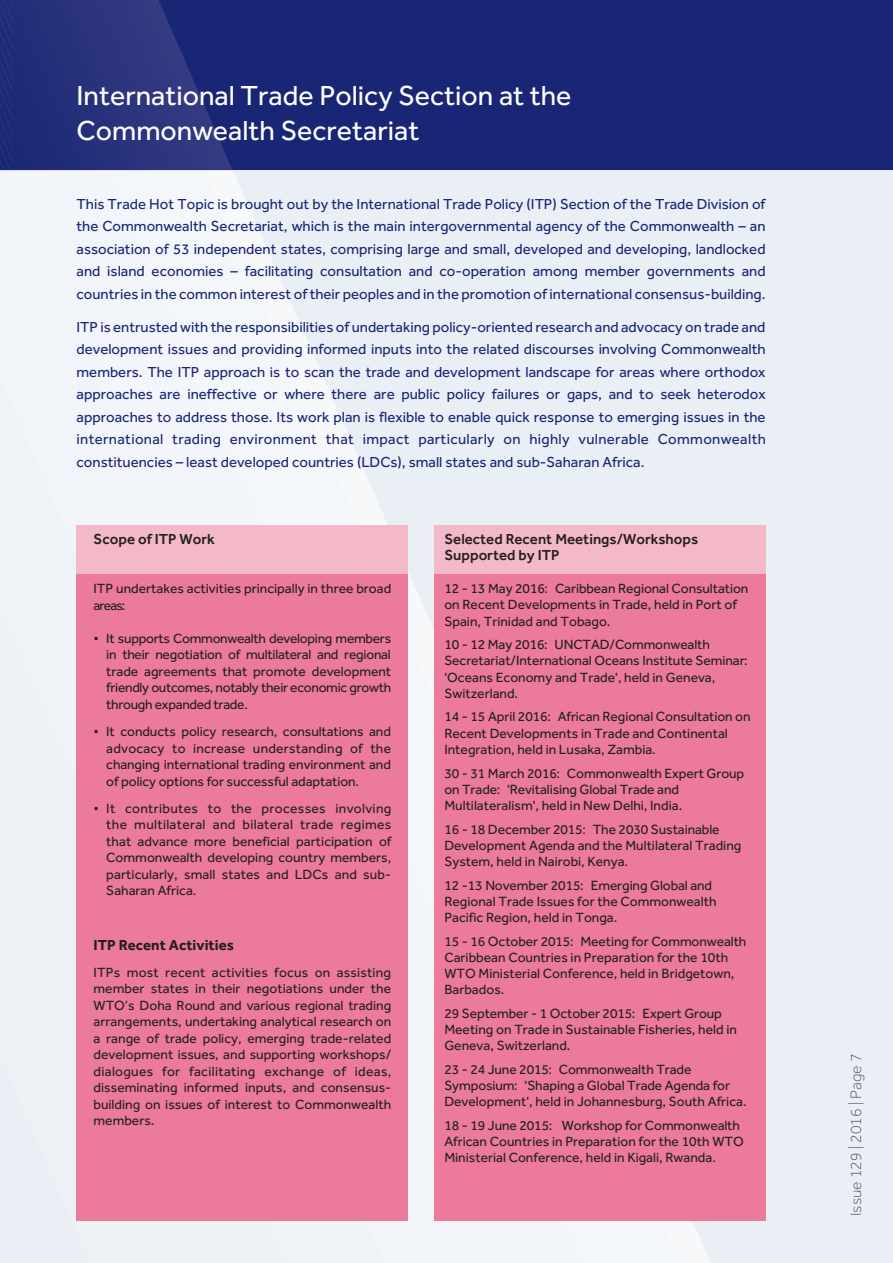
<style>
.page{position:relative;width:893px;height:1263px;background:#fff}
.page>*{position:absolute;margin:0;border:0;box-sizing:border-box;transform-origin:0 0}
.t1{font:28.5px/35.1px "Effra";color:#fff}
.t2{font:300 15.75px "Effra";color:#57585a}
.t3{font:15px/22.5px "Effra";color:#192575;text-align:justify}
.t4{font:500 15px/16.5px "Effra";color:#231f20}
.t5{font:700 15px "Effra";color:#231f20}
.t6{font:13.8px/16.5px "Effra";color:#231f20}
</style>
<div class="page">
<div style="left:13px;top:0;width:880px;height:1263px;background:#eaeff5"></div>
<div style="left:0;top:170px;width:21px;height:1093px;background:#edf2f7"></div>
<div style="left:186px;top:170px;width:82px;height:1051px;background:#f4f7fa"></div>
<svg style="left:268px;top:253px;width:83px;height:968px"></svg>
<svg style="left:351px;top:443px;width:359px;height:820px"></svg>
<svg style="left:434px;top:443px;width:282px;height:789px"></svg>
<div style="left:13px;top:0;width:880px;height:170px;background:#192575"></div>
<svg style="left:0;top:0;width:232px;height:170px"></svg>
<div style="left:77px;top:525px;width:331px;height:49px;background:#f4b9c9"></div>
<div style="left:77px;top:574px;width:331px;height:646px;background:#eb7a9b"></div>
<div style="left:434px;top:525px;width:331px;height:49px;background:#f4b9c9"></div>
<div style="left:434px;top:574px;width:331px;height:646px;background:#eb7a9b"></div>
<h1 class="t1" style="left:77px;top:77px;width:496px">International Trade Policy Section at the<br>Commonwealth Secretariat</h1>
<p class="t3" style="left:77px;top:192px;width:691px">This Trade Hot Topic is brought out by the International Trade Policy (ITP) Section of the Trade Division of the Commonwealth Secretariat, which is the main intergovernmental agency of the Commonwealth – an association of 53 independent states, comprising large and small, developed and developing, landlocked and island economies – facilitating consultation and co-operation among member governments and countries in the common interest of their peoples and in the promotion of international consensus-building.</p>
<p class="t3" style="left:77px;top:315px;width:691px">ITP is entrusted with the responsibilities of undertaking policy-oriented research and advocacy on trade and development issues and providing informed inputs into the related discourses involving Commonwealth members. The ITP approach is to scan the trade and development landscape for areas where orthodox approaches are ineffective or where there are public policy failures or gaps, and to seek heterodox approaches to address those. Its work plan is flexible to enable quick response to emerging issues in the international trading environment that impact particularly on highly vulnerable Commonwealth constituencies – least developed countries (LDCs), small states and sub-Saharan Africa.</p>
<p class="t4" style="left:94px;top:530px;width:123px">Scope of ITP Work</p>
<p class="t6" style="left:94px;top:580px;width:299px">ITP undertakes activities principally in three broad areas:</p>
<p class="t6" style="left:106px;top:630px;width:286px;text-align:justify;text-indent:-13px">• It supports Commonwealth developing members in their negotiation of multilateral and regional trade agreements that promote development friendly outcomes, notably their economic growth through expanded trade.</p>
<p class="t6" style="left:106px;top:723px;width:286px;text-align:justify;text-indent:-13px">• It conducts policy research, consultations and advocacy to increase understanding of the changing international trading environment and of policy options for successful adaptation.</p>
<p class="t6" style="left:106px;top:800px;width:287px;text-align:justify;text-indent:-13px">• It contributes to the processes involving the multilateral and bilateral trade regimes that advance more beneficial participation of Commonwealth developing country members, particularly, small states and LDCs and sub-Saharan Africa.</p>
<p class="t5" style="left:94px;top:935px;width:142px">ITP Recent Activities</p>
<p class="t6" style="left:94px;top:964px;width:299px;text-align:justify">ITPs most recent activities focus on assisting member states in their negotiations under the WTO’s Doha Round and various regional trading arrangements, undertaking analytical research on a range of trade policy, emerging trade-related development issues, and supporting workshops/ dialogues for facilitating exchange of ideas, disseminating informed inputs, and consensus&shy;building on issues of interest to Commonwealth members.</p>
<p class="t4" style="left:444px;top:530px;width:255px">Selected Recent Meetings/Workshops<br>Supported by ITP</p>
<p class="t6" style="left:444px;top:580px;width:305px">12 - 13 May 2016: Caribbean Regional Consultation on Recent Developments in Trade, held in Port of<br>Spain, Trinidad and Tobago.</p>
<p class="t6" style="left:444px;top:636px;width:309px">10 - 12 May 2016: UNCTAD/Commonwealth Secretariat/International Oceans Institute Seminar: 'Oceans Economy and Trade', held in Geneva, Switzerland.</p>
<p class="t6" style="left:444px;top:708px;width:308px">14 - 15 April 2016: African Regional Consultation on<br>Recent Developments in Trade and Continental<br>Integration, held in Lusaka, Zambia.</p>
<p class="t6" style="left:444px;top:765px;width:301px">30 - 31 March 2016: Commonwealth Expert Group on Trade: 'Revitalising Global Trade and<br>Multilateralism', held in New Delhi, India.</p>
<p class="t6" style="left:444px;top:821px;width:298px">16 - 18 December 2015: The 2030 Sustainable<br>Development Agenda and the Multilateral Trading<br>System, held in Nairobi, Kenya.</p>
<p class="t6" style="left:444px;top:877px;width:274px">12 -13 November 2015: Emerging Global and<br>Regional Trade Issues for the Commonwealth<br>Pacific Region, held in Tonga.</p>
<p class="t6" style="left:444px;top:933px;width:303px">15 - 16 October 2015: Meeting for Commonwealth Caribbean Countries in Preparation for the 10th WTO Ministerial Conference, held in Bridgetown, Barbados.</p>
<p class="t6" style="left:444px;top:1005px;width:294px">29 September - 1 October 2015: Expert Group<br>Meeting on Trade in Sustainable Fisheries, held in<br>Geneva, Switzerland.</p>
<p class="t6" style="left:444px;top:1061px;width:304px">23 - 24 June 2015: Commonwealth Trade<br>Symposium: 'Shaping a Global Trade Agenda for<br>Development', held in Johannesburg, South Africa.</p>
<p class="t6" style="left:444px;top:1117px;width:301px">18 - 19 June 2015: Workshop for Commonwealth<br>African Countries in Preparation for the 10th WTO<br>Ministerial Conference, held in Kigali, Rwanda.</p>
<p class="t2" style="left:847px;top:1216px;width:164px;rotate:-90deg">Issue 129 | 2016 | Page 7</p>
</div>
